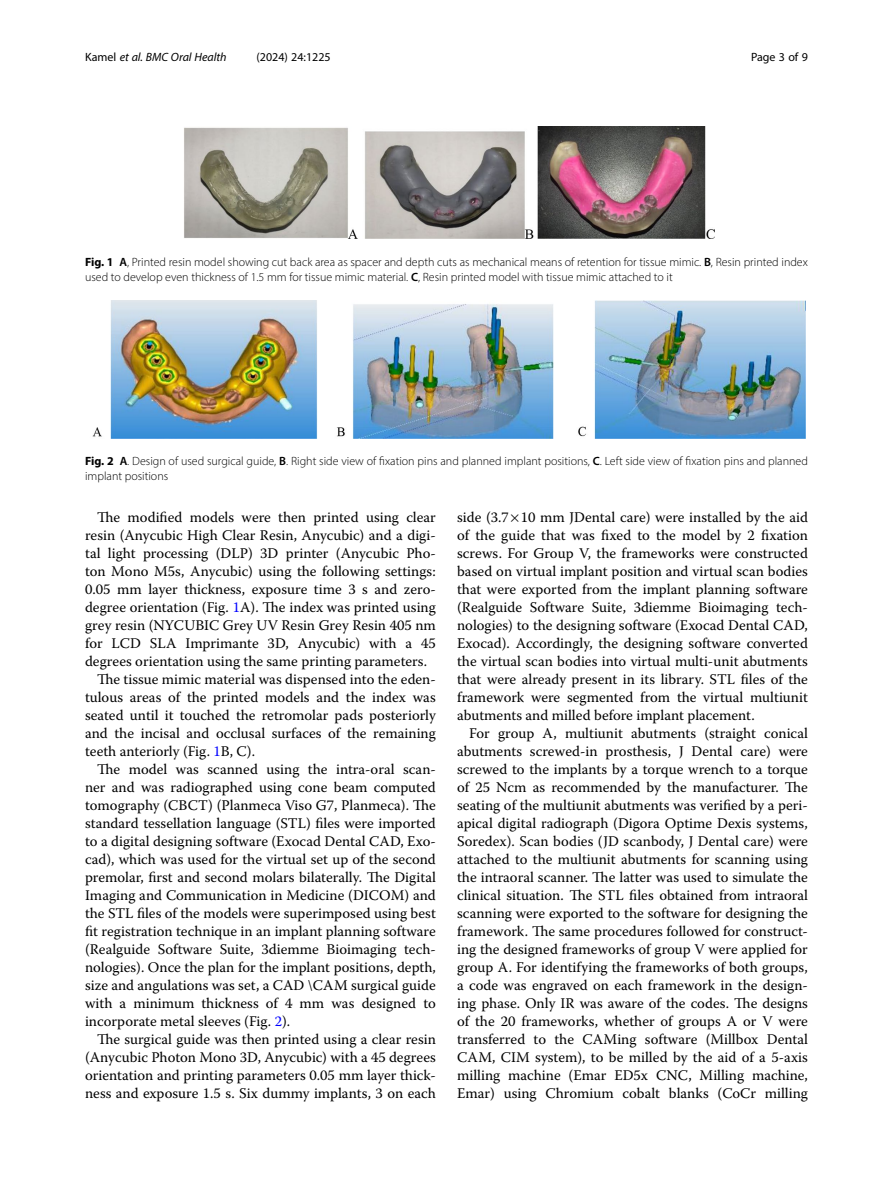
<style>
.page{position:relative;width:893px;height:1191px;background:#fff}
.page>*{position:absolute;margin:0;border:0;box-sizing:border-box;transform-origin:0 0}
.Body_Text_Indent{font:14.7px/18px "Warnock Pro";color:#000;text-align:justify}
.Figure_Caption{font:300 12px/15px "Myriad Pro";color:#000}
.t1{font:italic 12px "Myriad Pro";color:#000}
.t2{font:12px "Myriad Pro";color:#000}
.s1{font-style:normal}
.s2{font-weight:700}
.s3{font-weight:600}
.s4{color:#00f}
</style>
<div class="page">
<img style="left:92px;top:300px;width:714px;height:138px">
<img style="left:184px;top:126px;width:530px;height:113px">
<p class="t1" style="left:85px;top:50px;width:143px"><span class="s1">Kamel</span> et al. BMC Oral Health</p>
<p class="t2" style="left:256px;top:50px;width:76px">(2024) 24:1225</p>
<p class="t2" style="left:751px;top:50px;width:58px">Page 3 of 9</p>
<p class="Figure_Caption" style="left:85px;top:254px;width:724px"><span class="s2">Fig. 1</span> <span class="s3">A</span>, Printed resin model showing cut back area as spacer and depth cuts as mechanical means of retention for tissue mimic. <span class="s3">B</span>, Resin printed index used to develop even thickness of 1.5 mm for tissue mimic material. <span class="s3">C</span>, Resin printed model with tissue mimic attached to it</p>
<p class="Figure_Caption" style="left:85px;top:454px;width:724px"><span class="s2">Fig. 2</span> <span class="s3">A</span>. Design of used surgical guide, <span class="s3">B</span>. Right side view of fixation pins and planned implant positions, <span class="s3">C</span>. Left side view of fixation pins and planned implant positions</p>
<p class="Body_Text_Indent" style="left:85px;top:508px;width:352px;text-indent:12px">The modified models were then printed using clear resin (Anycubic High Clear Resin, Anycubic) and a digi&shy;tal light processing (DLP) 3D printer (Anycubic Pho&shy;ton Mono M5s, Anycubic) using the following settings:<br>0.05 mm layer thickness, exposure time 3 s and zero&shy;degree orientation (Fig. <span class="s4">1</span>A). The index was printed using grey resin (NYCUBIC Grey UV Resin Grey Resin 405 nm for LCD SLA Imprimante 3D, Anycubic) with a 45 degrees orientation using the same printing parameters.</p>
<p class="Body_Text_Indent" style="left:85px;top:670px;width:352px;text-indent:12px">The tissue mimic material was dispensed into the eden&shy;tulous areas of the printed models and the index was seated until it touched the retromolar pads posteriorly and the incisal and occlusal surfaces of the remaining teeth anteriorly (Fig. <span class="s4">1</span>B, C).</p>
<p class="Body_Text_Indent" style="left:85px;top:760px;width:352px;text-indent:12px">The model was scanned using the intra-oral scan&shy;ner and was radiographed using cone beam computed tomography (CBCT) (Planmeca Viso G7, Planmeca). The standard tessellation language (STL) files were imported to a digital designing software (Exocad Dental CAD, Exo&shy;cad), which was used for the virtual set up of the second premolar, first and second molars bilaterally. The Digital Imaging and Communication in Medicine (DICOM) and the STL files of the models were superimposed using best fit registration technique in an implant planning software (Realguide Software Suite, 3diemme Bioimaging tech&shy;nologies). Once the plan for the implant positions, depth, size and angulations was set, a CAD \CAM surgical guide with a minimum thickness of 4 mm was designed to incorporate metal sleeves (Fig. <span class="s4">2</span>).</p>
<p class="Body_Text_Indent" style="left:85px;top:1030px;width:352px;text-indent:12px">The surgical guide was then printed using a clear resin (Anycubic Photon Mono 3D, Anycubic) with a 45 degrees orientation and printing parameters 0.05 mm layer thick&shy;ness and exposure 1.5 s. Six dummy implants, 3 on each</p>
<p class="Body_Text_Indent" style="left:457px;top:508px;width:352px">side (3.7 10 mm JDental care) were installed by the aid of the guide that was fixed to the model by 2 fixation screws. For Group V, the frameworks were constructed based on virtual implant position and virtual scan bodies that were exported from the implant planning software (Realguide Software Suite, 3diemme Bioimaging tech&shy;nologies) to the designing software (Exocad Dental CAD, Exocad). Accordingly, the designing software converted the virtual scan bodies into virtual multi-unit abutments that were already present in its library. STL files of the framework were segmented from the virtual multiunit abutments and milled before implant placement.</p>
<p class="Body_Text_Indent" style="left:457px;top:724px;width:352px;text-indent:12px">For group A, multiunit abutments (straight conical abutments screwed-in prosthesis, J Dental care) were screwed to the implants by a torque wrench to a torque of 25 Ncm as recommended by the manufacturer. The seating of the multiunit abutments was verified by a peri&shy;apical digital radiograph (Digora Optime Dexis systems, Soredex). Scan bodies (JD scanbody, J Dental care) were attached to the multiunit abutments for scanning using the intraoral scanner. The latter was used to simulate the clinical situation. The STL files obtained from intraoral scanning were exported to the software for designing the framework. The same procedures followed for construct&shy;ing the designed frameworks of group V were applied for group A. For identifying the frameworks of both groups, a code was engraved on each framework in the design&shy;ing phase. Only IR was aware of the codes. The designs of the 20 frameworks, whether of groups A or V were transferred to the CAMing software (Millbox Dental CAM, CIM system), to be milled by the aid of a 5-axis milling machine (Emar ED5x CNC, Milling machine, Emar) using Chromium cobalt blanks (CoCr milling</p>
</div>
